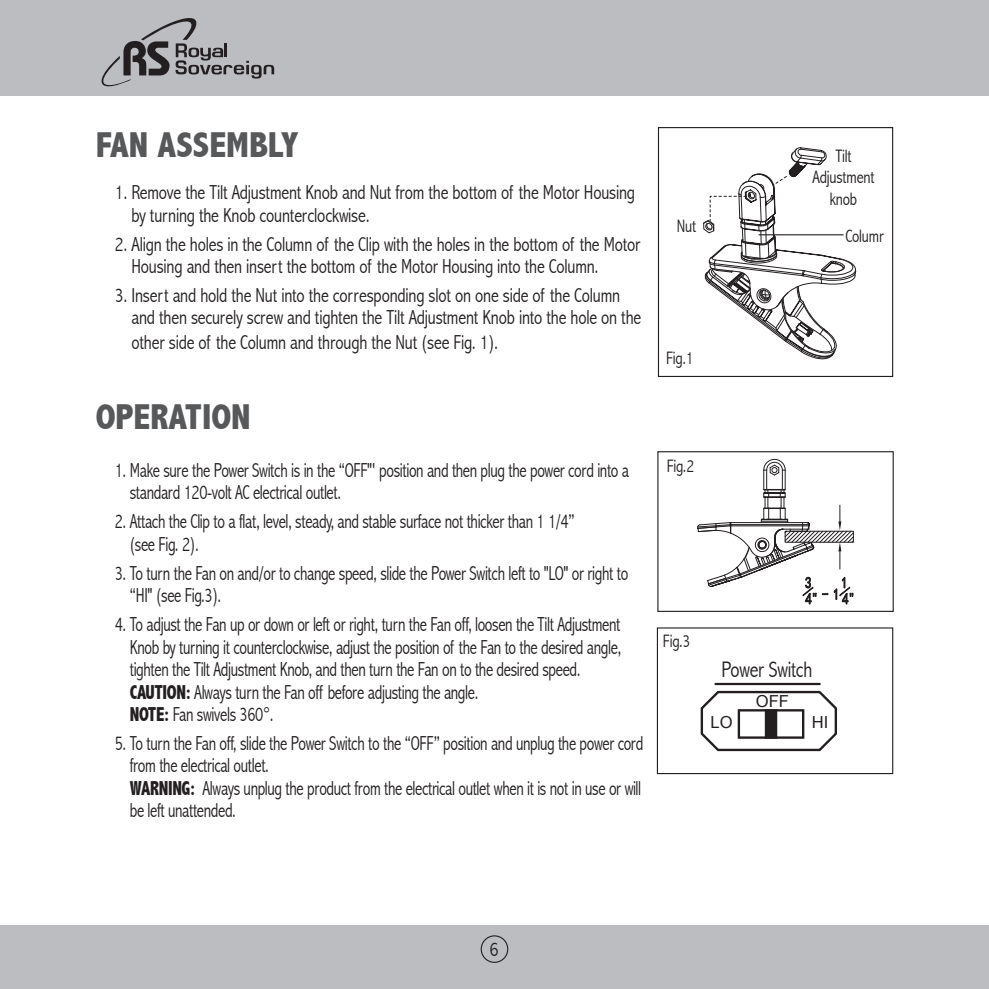
<style>
.page{position:relative;width:989px;height:989px;background:#fff}
.page>*{position:absolute;margin:0;border:0;box-sizing:border-box;transform-origin:0 0}
.t1{font:800 condensed 36px "Abadi";color:#57585a}
.t2{font:300 condensed 22.5px "Abadi";letter-spacing:-.01em;color:#231f20;scale:.95 1}
.t3{font:300 condensed 20.25px/22.5px "Abadi";letter-spacing:-.02em;color:#231f20;scale:.88 1}
.t4{font:300 condensed 20.25px/22.5px "Abadi";letter-spacing:-.02em;color:#231f20;scale:.95 1}
.t5{font:300 condensed 20.25px "Abadi";letter-spacing:-.02em;color:#231f20}
.t6{font:300 condensed 18px/21.6px "Abadi";letter-spacing:-.01em;color:#231f20;text-align:center;scale:.95 1}
.t7{font:16.65px "Arial";color:#231f20}
.s1{font-weight:800}
</style>
<div class="page">
<div style="left:0;top:0;width:989px;height:96px;background:#bcbdc0"></div>
<div style="left:0;top:925px;width:989px;height:64px;background:#bcbdc0"></div>
<div style="left:481px;top:935px;width:27px;height:28px;border:1px solid #231f20;border-radius:50%"></div>
<svg style="left:101px;top:18px;width:173px;height:69px"></svg>
<svg style="left:703px;top:147px;width:153px;height:212px"></svg>
<div style="left:658px;top:127px;width:235px;height:250px;border:1px solid #231f20"></div>
<hr style="left:758px;top:234px;width:85px;height:1px;background:#231f20">
<svg style="left:697px;top:458px;width:157px;height:146px"></svg>
<div style="left:657px;top:451px;width:236px;height:161px;border:1px solid #231f20"></div>
<svg style="left:700px;top:690px;width:137px;height:62px"></svg>
<div style="left:737px;top:709px;width:67px;height:29px;border:2px solid #231f20"></div>
<div style="left:766px;top:710px;width:10px;height:27px;background:#231f20"></div>
<div style="left:765px;top:709px;width:12px;height:29px;border:2px solid #231f20"></div>
<div style="left:657px;top:627px;width:236px;height:147px;border:1px solid #231f20"></div>
<hr style="left:714px;top:683px;width:106px;height:2px;background:#231f20">
<h1 class="t1" style="left:96px;top:124px;width:81px">FAN ASSEM</h1>
<h1 class="t1" style="left:249px;top:124px;width:51px">BLY</h1>
<p class="t4" style="left:131px;top:181px;width:531px;text-indent:-17px">1. Remove the Tilt Adjustment Knob and Nut from the bottom of the Motor Housing by turning the Knob counterclockwise.</p>
<p class="t4" style="left:131px;top:232px;width:537px;text-indent:-17px">2. Align the holes in the Column of the Clip with the holes in the bottom of the Motor<br>Housing and then insert the bottom of the Motor Housing into the Column.</p>
<p class="t4" style="left:131px;top:283px;width:538px;line-height:23.4px;text-indent:-17px">3. Insert and hold the Nut into the corresponding slot on one side of the Column and then securely screw and tighten the Tilt Adjustment Knob into the hole on the other side of the Column and through the Nut (see Fig. 1).</p>
<h1 class="t1" style="left:96px;top:396px;width:157px">OPERATION</h1>
<p class="t3" style="left:130px;top:459px;width:569px;text-indent:-15px">1. Make sure the Power Switch is in the “OFF"' position and then plug the power cord into a standard 120-volt AC electrical outlet.</p>
<p class="t3" style="left:130px;top:510px;width:507px;text-indent:-15px">2. Attach the Clip to a flat, level, steady, and stable surface not thicker than 1 1/4” (see Fig. 2).</p>
<p class="t3" style="left:130px;top:561px;width:568px;text-indent:-15px">3. To turn the Fan on and/or to change speed, slide the Power Switch left to "LO" or right to “HI" (see Fig.3).</p>
<p class="t3" style="left:130px;top:613px;width:560px;text-indent:-15px">4. To adjust the Fan up or down or left or right, turn the Fan off, loosen the Tilt Adjustment Knob by turning it counterclockwise, adjust the position of the Fan to the desired angle, tighten the Tilt Adjustment Knob, and then turn the Fan on to the desired speed.<br><span class="s1">CAUTION:</span> Always turn the Fan off before adjusting the angle.<br><span class="s1">NOTE:</span> Fan swivels 360°.</p>
<p class="t3" style="left:130px;top:732px;width:585px;text-indent:-15px">5. To turn the Fan off, slide the Power Switch to the “OFF” position and unplug the power cord from the electrical outlet.<br><span class="s1">WARNING:</span> Always unplug the product from the electrical outlet when it is not in use or will be left unattended.</p>
<p class="t6" style="left:677px;top:215px;width:22px">Nut</p>
<p class="t6" style="left:666px;top:347px;width:30px">Fig.1</p>
<p class="t6" style="left:666px;top:455px;width:30px">Fig.2</p>
<p class="t6" style="left:812px;top:145px;width:67px">Tilt<br>Adjustment knob</p>
<p class="t6" style="left:845px;top:225px;width:42px">Columr</p>
<p class="t6" style="left:663px;top:630px;width:30px">Fig.3</p>
<p class="t2" style="left:721px;top:656px;width:97px">Power Switch</p>
<p class="t7" style="left:756px;top:690px;width:35px">OFF</p>
<p class="t7" style="left:710px;top:711px;width:24px">LO</p>
<p class="t7" style="left:812px;top:711px;width:18px">HI</p>
<p class="t5" style="left:489px;top:937px;width:11px">6</p>
</div>
